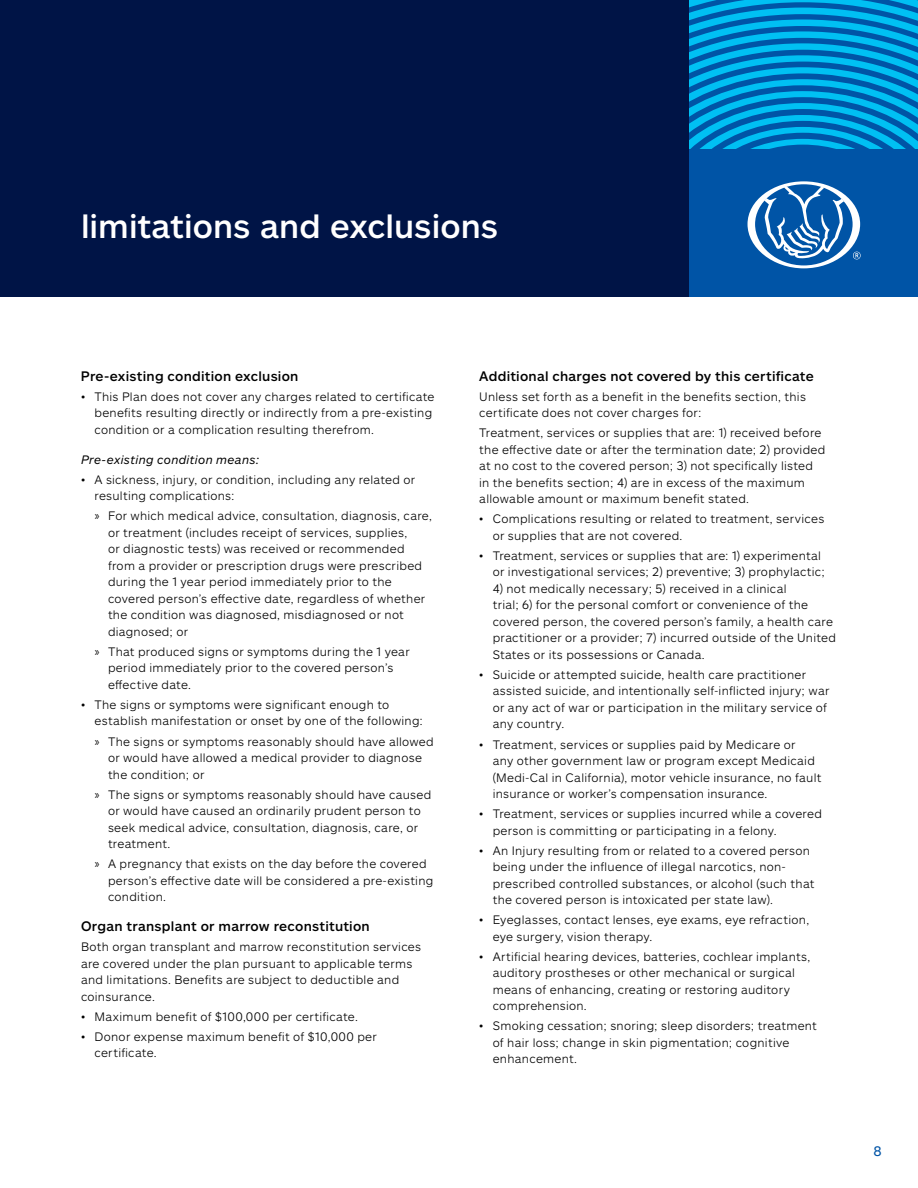
<style>
.page{position:relative;width:918px;height:1188px;background:#fff}
.page>*{position:absolute;margin:0;border:0;box-sizing:border-box;transform-origin:0 0}
.t1{font:500 33px "Allstate Sans";color:#fff}
.t2{font:500 13.5px "Allstate Sans";letter-spacing:.015em;color:#000}
.t3{font:13.5px "Allstate Sans";color:#0054a6}
.t4{font:300 12px/16.5px "Allstate Sans";letter-spacing:.025em;color:#000}
.t5{font:italic 12px "Allstate Sans";letter-spacing:.025em;color:#000}
</style>
<div class="page">
<div style="left:0;top:0;width:918px;height:297px;background:#001446"></div>
<div style="left:689px;top:146px;width:229px;height:151px;background:#0054a6"></div>
<svg style="left:748px;top:181px;width:113px;height:87px"></svg>
<svg style="left:689px;top:0;width:229px;height:148px;background:#008dcf"></svg>
<h1 class="t1" style="left:81px;top:205px;width:419px">limitations and exclusions</h1>
<p class="t2" style="left:81px;top:367px;width:219px">Pre-existing condition exclusion</p>
<p class="t4" style="left:94px;top:388px;width:342px;text-indent:-14px">• This Plan does not cover any charges related to certificate benefits resulting directly or indirectly from a pre-existing condition or a complication resulting therefrom.</p>
<p class="t5" style="left:81px;top:452px;width:180px">Pre-existing condition means:</p>
<p class="t4" style="left:94px;top:471px;width:322px;text-indent:-14px">• A sickness, injury, or condition, including any related or resulting complications:</p>
<p class="t4" style="left:108px;top:507px;width:325px;text-indent:-14px">» For which medical advice, consultation, diagnosis, care, or treatment (includes receipt of services, supplies,<br>or diagnostic tests) was received or recommended from a provider or prescription drugs were prescribed during the 1 year period immediately prior to the covered person’s effective date, regardless of whether the condition was diagnosed, misdiagnosed or not diagnosed; or</p>
<p class="t4" style="left:108px;top:643px;width:303px;text-indent:-14px">» That produced signs or symptoms during the 1 year period immediately prior to the covered person’s effective date.</p>
<p class="t4" style="left:94px;top:696px;width:330px;text-indent:-14px">• The signs or symptoms were significant enough to establish manifestation or onset by one of the following:</p>
<p class="t4" style="left:108px;top:732px;width:327px;text-indent:-14px">» The signs or symptoms reasonably should have allowed or would have allowed a medical provider to diagnose the condition; or</p>
<p class="t4" style="left:108px;top:785px;width:325px;text-indent:-14px">» The signs or symptoms reasonably should have caused or would have caused an ordinarily prudent person to seek medical advice, consultation, diagnosis, care, or treatment.</p>
<p class="t4" style="left:108px;top:855px;width:327px;text-indent:-14px">» A pregnancy that exists on the day before the covered person’s effective date will be considered a pre-existing condition.</p>
<p class="t2" style="left:81px;top:918px;width:290px">Organ transplant or marrow reconstitution</p>
<p class="t4" style="left:81px;top:938px;width:342px">Both organ transplant and marrow reconstitution services are covered under the plan pursuant to applicable terms and limitations. Benefits are subject to deductible and coinsurance.</p>
<p class="t4" style="left:81px;top:1008px;width:278px">• Maximum benefit of $100,000 per certificate.</p>
<p class="t4" style="left:94px;top:1028px;width:284px;text-indent:-14px">• Donor expense maximum benefit of $10,000 per certificate.</p>
<p class="t2" style="left:479px;top:367px;width:336px">Additional charges not covered by this certificate</p>
<p class="t4" style="left:479px;top:388px;width:328px">Unless set forth as a benefit in the benefits section, this certificate does not cover charges for:</p>
<p class="t4" style="left:479px;top:424px;width:348px">Treatment, services or supplies that are: 1) received before the effective date or after the termination date; 2) provided at no cost to the covered person; 3) not specifically listed in the benefits section; 4) are in excess of the maximum allowable amount or maximum benefit stated.</p>
<p class="t4" style="left:493px;top:510px;width:333px;text-indent:-14px">• Complications resulting or related to treatment, services or supplies that are not covered.</p>
<p class="t4" style="left:493px;top:547px;width:334px;text-indent:-14px">• Treatment, services or supplies that are: 1) experimental or investigational services; 2) preventive; 3) prophylactic;</p>
<p class="t4" style="left:493px;top:580px;width:345px">4) not medically necessary; 5) received in a clinical<br>trial; 6) for the personal comfort or convenience of the covered person, the covered person’s family, a health care practitioner or a provider; 7) incurred outside of the United States or its possessions or Canada.</p>
<p class="t4" style="left:493px;top:666px;width:338px;text-indent:-14px">• Suicide or attempted suicide, health care practitioner assisted suicide, and intentionally self-inflicted injury; war or any act of war or participation in the military service of any country.</p>
<p class="t4" style="left:493px;top:735px;width:330px;text-indent:-14px">• Treatment, services or supplies paid by Medicare or<br>any other government law or program except Medicaid (Medi-Cal in California), motor vehicle insurance, no fault insurance or worker’s compensation insurance.</p>
<p class="t4" style="left:493px;top:805px;width:331px;text-indent:-14px">• Treatment, services or supplies incurred while a covered person is committing or participating in a felony.</p>
<p class="t4" style="left:493px;top:841px;width:323px;text-indent:-14px">• An Injury resulting from or related to a covered person being under the influence of illegal narcotics, non&shy;prescribed controlled substances, or alcohol (such that the covered person is intoxicated per state law).</p>
<p class="t4" style="left:493px;top:911px;width:318px;text-indent:-14px">• Eyeglasses, contact lenses, eye exams, eye refraction, eye surgery, vision therapy.</p>
<p class="t4" style="left:493px;top:947px;width:319px;text-indent:-14px">• Artificial hearing devices, batteries, cochlear implants, auditory prostheses or other mechanical or surgical means of enhancing, creating or restoring auditory comprehension.</p>
<p class="t4" style="left:493px;top:1017px;width:326px;text-indent:-14px">• Smoking cessation; snoring; sleep disorders; treatment of hair loss; change in skin pigmentation; cognitive enhancement.</p>
<p class="t3" style="left:873px;top:1142px;width:10px">8</p>
</div>
